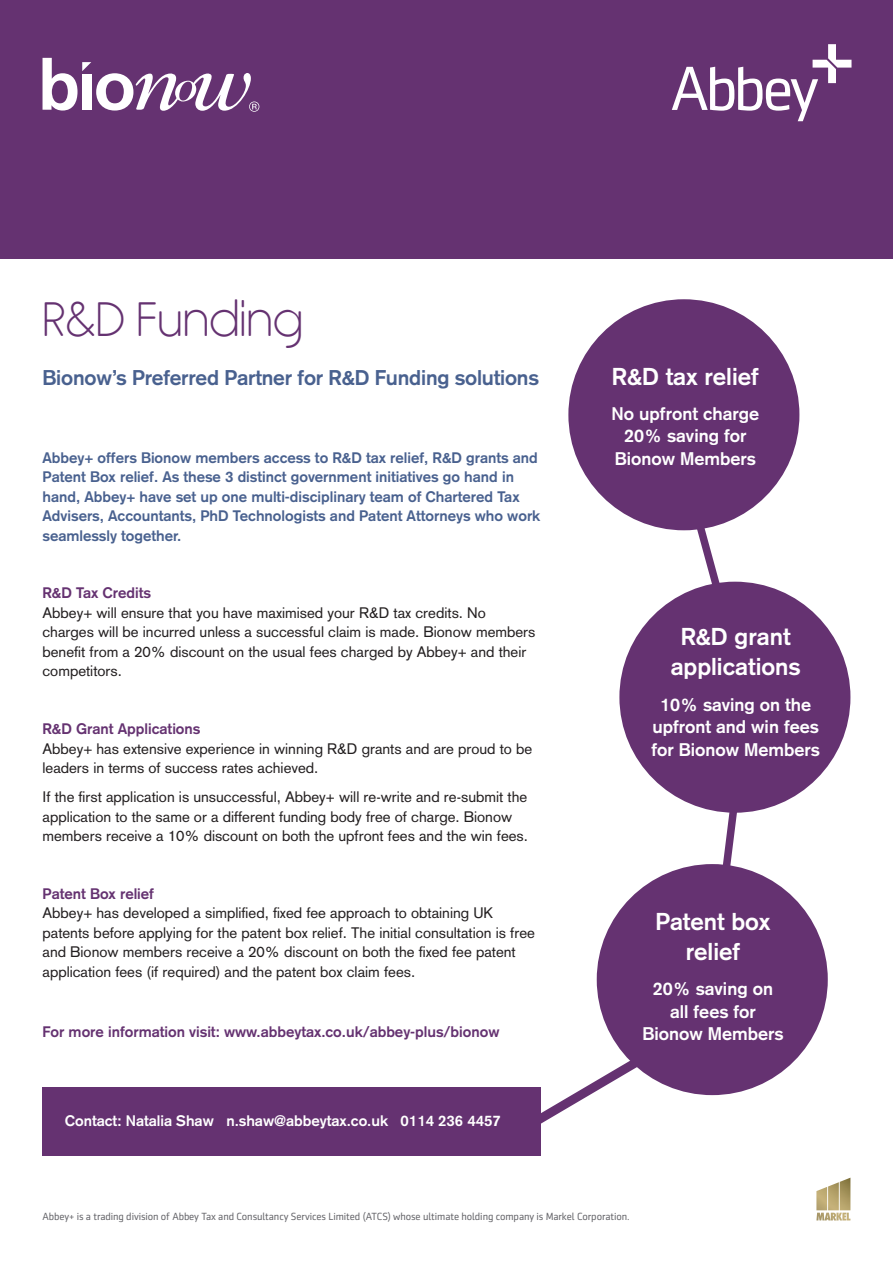
<style>
.page{position:relative;width:893px;height:1263px;background:#fff}
.page>*{position:absolute;margin:0;border:0;box-sizing:border-box;transform-origin:0 0}
.t1{font:300 48px "Rimouski";color:#653271}
.t2{font:700 24px/30px "Akzidenz Grotesk";color:#fff;text-align:center}
.t3{font:700 21px "Akzidenz Grotesk";letter-spacing:-.01em;color:#49618f}
.t4{font:700 18px/22.5px "Akzidenz Grotesk";color:#fff;text-align:center}
.t5{font:15px/19.5px "Akzidenz Grotesk";color:#231f20}
.t6{font:700 15px/19.5px "Akzidenz Grotesk";color:#49618f}
.t7{font:700 15px "Akzidenz Grotesk";color:#653271}
.t8{font:700 15px "Akzidenz Grotesk";color:#fff}
.t9{font:10.5px "Sentico Sans DT";letter-spacing:-.01em;color:#65656a}
</style>
<div class="page">
<div style="left:43px;top:1087px;width:498px;height:68px;background:#653271"></div>
<div style="left:0;top:0;width:893px;height:258px;background:#653271"></div>
<svg style="left:43px;top:58px;width:216px;height:54px"></svg>
<svg style="left:672px;top:44px;width:179px;height:77px"></svg>
<svg style="left:816px;top:1178px;width:34px;height:42px"></svg>
<div style="left:568px;top:299px;width:231px;height:231px;background:#653271;border-radius:50%"></div>
<div style="left:619px;top:582px;width:231px;height:231px;background:#653271;border-radius:50%"></div>
<div style="left:597px;top:864px;width:231px;height:231px;background:#653271;border-radius:50%"></div>
<svg style="left:690px;top:521px;width:39px;height:70px"></svg>
<svg style="left:717px;top:811px;width:26px;height:58px"></svg>
<svg style="left:541px;top:1045px;width:115px;height:79px"></svg>
<p class="t1" style="left:43px;top:294px;width:262px">R&amp;D Funding</p>
<p class="t3" style="left:43px;top:366px;width:498px">Bionow’s Preferred Partner for R&amp;D Funding solutions</p>
<p class="t6" style="left:43px;top:447px;width:499px">Abbey+ offers Bionow members access to R&amp;D tax relief, R&amp;D grants and Patent Box relief. As these 3 distinct government initiatives go hand in hand, Abbey+ have set up one multi-disciplinary team of Chartered Tax Advisers, Accountants, PhD Technologists and Patent Attorneys who work seamlessly together.</p>
<p class="t7" style="left:43px;top:584px;width:110px">R&amp;D Tax Credits</p>
<p class="t5" style="left:43px;top:603px;width:494px">Abbey+ will ensure that you have maximised your R&amp;D tax credits. No charges will be incurred unless a successful claim is made. Bionow members benefit from a 20% discount on the usual fees charged by Abbey+ and their competitors.</p>
<p class="t7" style="left:43px;top:720px;width:159px">R&amp;D Grant Applications</p>
<p class="t5" style="left:43px;top:739px;width:491px">Abbey+ has extensive experience in winning R&amp;D grants and are proud to be leaders in terms of success rates achieved.</p>
<p class="t5" style="left:43px;top:787px;width:487px">If the first application is unsuccessful, Abbey+ will re-write and re-submit the application to the same or a different funding body free of charge. Bionow members receive a 10% discount on both the upfront fees and the win fees.</p>
<p class="t7" style="left:43px;top:885px;width:113px">Patent Box relief</p>
<p class="t5" style="left:43px;top:903px;width:494px">Abbey+ has developed a simplified, fixed fee approach to obtaining UK patents before applying for the patent box relief. The initial consultation is free and Bionow members receive a 20% discount on both the fixed fee patent application fees (if required) and the patent box claim fees.</p>
<p class="t7" style="left:43px;top:1023px;width:458px">For more information visit: www.abbeytax.co.uk/abbey-plus/bionow</p>
<p class="t8" style="left:65px;top:1112px;width:437px">Contact: Natalia Shaw n.shaw@abbeytax.co.uk 0114 236 4457</p>
<p class="t2" style="left:612px;top:361px;width:148px">R&amp;D tax relief</p>
<p class="t4" style="left:612px;top:402px;width:149px">No upfront charge<br>20% saving for<br>Bionow Members</p>
<p class="t2" style="left:671px;top:622px;width:131px">R&amp;D grant applications</p>
<p class="t4" style="left:651px;top:693px;width:170px">10% saving on the upfront and win fees for Bionow Members</p>
<p class="t2" style="left:655px;top:906px;width:117px">Patent box relief</p>
<p class="t4" style="left:642px;top:977px;width:143px">20% saving on all fees for<br>Bionow Members</p>
<p class="t9" style="left:43px;top:1211px;width:589px">Abbey+ is a trading division of Abbey Tax and Consultancy Services Limited (ATCS) whose ultimate holding company is Markel Corporation.</p>
</div>
